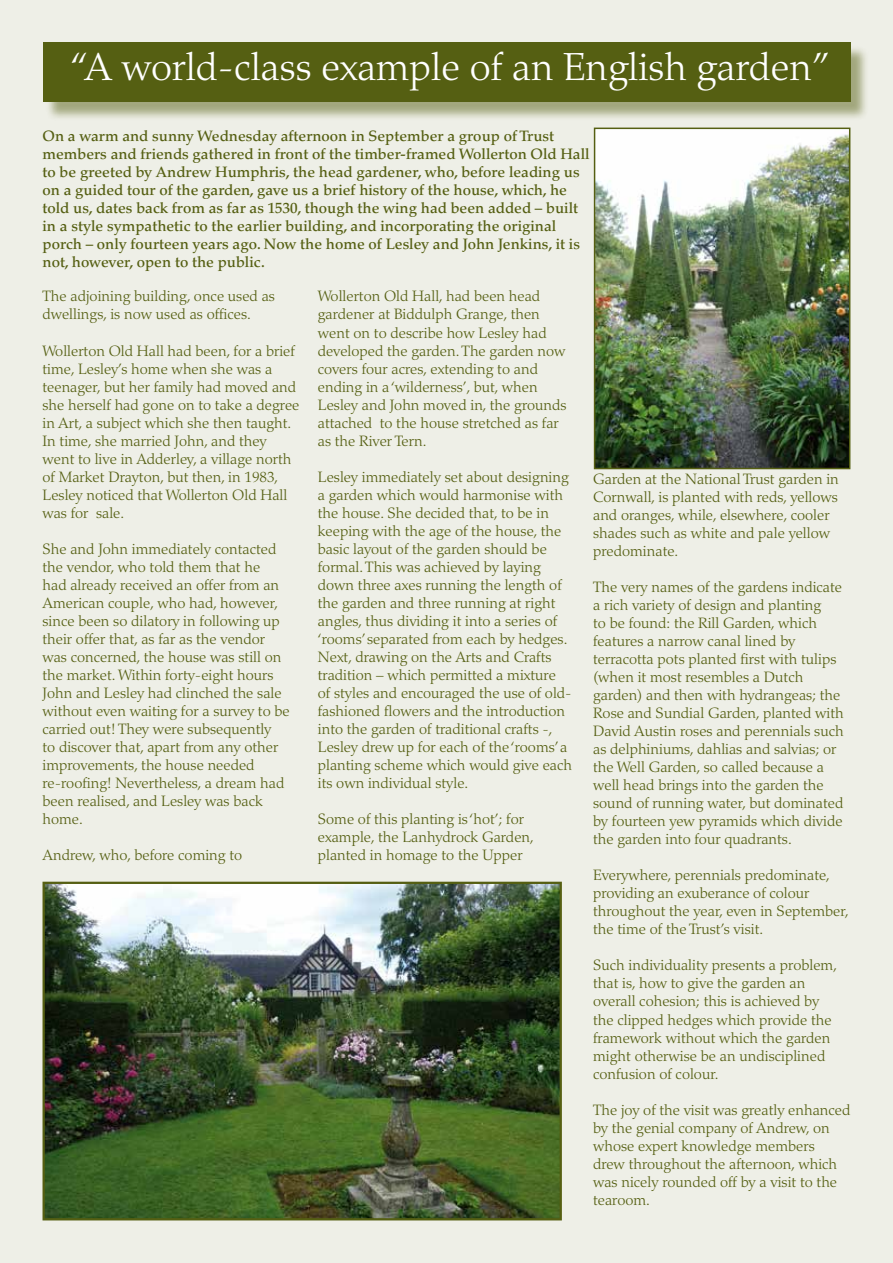
<style>
.page{position:relative;width:893px;height:1263px;background:#eeefe7}
.page>*{position:absolute;margin:0;border:0;box-sizing:border-box;transform-origin:0 0}
.t1{font:300 39px "Palatino";color:#fff}
.t2{font:300 15px/18px "Palatino";color:#555f12}
.t3{font:500 15px/18px "Palatino";color:#555f12}
</style>
<div class="page">
<img style="left:46px;top:885px;width:513px;height:332px">
<div style="left:43px;top:882px;width:519px;height:338px;border:2px solid #555f12"></div>
<img style="left:597px;top:131px;width:250px;height:335px">
<div style="left:594px;top:128px;width:256px;height:341px;border:2px solid #555f12"></div>
<div style="left:45px;top:45px;width:824px;height:76px;background:#555f12;opacity:.5"></div>
<div style="left:43px;top:43px;width:807px;height:59px;background:#555f12"></div>
<h1 class="t1" style="left:70px;top:45px;width:762px">“A world-class example of an English garden”</h1>
<p class="t3" style="left:43px;top:127px;width:549px">On a warm and sunny Wednesday afternoon in September a group of Trust members and friends gathered in front of the timber-framed Wollerton Old Hall to be greeted by Andrew Humphris, the head gardener, who, before leading us on a guided tour of the garden, gave us a brief history of the house, which, he told us, dates back from as far as 1530, though the wing had been added – built in a style sympathetic to the earlier building, and incorporating the original porch – only fourteen years ago. Now the home of Lesley and John Jenkins, it is not, however, open to the public.</p>
<p class="t2" style="left:43px;top:288px;width:234px">The adjoining building, once used as dwellings, is now used as offices.</p>
<p class="t2" style="left:43px;top:342px;width:258px">Wollerton Old Hall had been, for a brief time, Lesley’s home when she was a teenager, but her family had moved and she herself had gone on to take a degree in Art, a subject which she then taught.<br>In time, she married John, and they went to live in Adderley, a village north of Market Drayton, but then, in 1983, Lesley noticed that Wollerton Old Hall was for sale.</p>
<p class="t2" style="left:43px;top:540px;width:249px">She and John immediately contacted the vendor, who told them that he<br>had already received an offer from an American couple, who had, however, since been so dilatory in following up their offer that, as far as the vendor was concerned, the house was still on the market. Within forty-eight hours John and Lesley had clinched the sale without even waiting for a survey to be carried out! They were subsequently<br>to discover that, apart from any other improvements, the house needed re-roofing! Nevertheless, a dream had been realised, and Lesley was back home.</p>
<p class="t2" style="left:43px;top:846px;width:201px">Andrew, who, before coming to</p>
<p class="t2" style="left:318px;top:288px;width:250px">Wollerton Old Hall, had been head gardener at Biddulph Grange, then went on to describe how Lesley had developed the garden. The garden now covers four acres, extending to and ending in a ‘wilderness’, but, when Lesley and John moved in, the grounds attached to the house stretched as far as the River Tern.</p>
<p class="t2" style="left:318px;top:468px;width:256px">Lesley immediately set about designing a garden which would harmonise with the house. She decided that, to be in keeping with the age of the house, the basic layout of the garden should be formal. This was achieved by laying down three axes running the length of the garden and three running at right angles, thus dividing it into a series of ‘rooms’ separated from each by hedges.<br>Next, drawing on the Arts and Crafts tradition – which permitted a mixture<br>of styles and encouraged the use of old&shy;fashioned flowers and the introduction into the garden of traditional crafts -, Lesley drew up for each of the ‘rooms’ a planting scheme which would give each its own individual style.</p>
<p class="t2" style="left:318px;top:810px;width:218px">Some of this planting is ‘hot’; for example, the Lanhydrock Garden, planted in homage to the Upper</p>
<p class="t2" style="left:593px;top:471px;width:247px">Garden at the National Trust garden in Cornwall, is planted with reds, yellows and oranges, while, elsewhere, cooler shades such as white and pale yellow predominate.</p>
<p class="t2" style="left:593px;top:579px;width:252px">The very names of the gardens indicate a rich variety of design and planting<br>to be found: the Rill Garden, which features a narrow canal lined by terracotta pots planted first with tulips (when it most resembles a Dutch garden) and then with hydrangeas; the Rose and Sundial Garden, planted with David Austin roses and perennials such as delphiniums, dahlias and salvias; or the Well Garden, so called because a well head brings into the garden the sound of running water, but dominated by fourteen yew pyramids which divide the garden into four quadrants.</p>
<p class="t2" style="left:593px;top:867px;width:257px">Everywhere, perennials predominate, providing an exuberance of colour throughout the year, even in September, the time of the Trust’s visit.</p>
<p class="t2" style="left:593px;top:957px;width:245px">Such individuality presents a problem, that is, how to give the garden an overall cohesion; this is achieved by the clipped hedges which provide the framework without which the garden might otherwise be an undisciplined confusion of colour.</p>
<p class="t2" style="left:593px;top:1101px;width:259px">The joy of the visit was greatly enhanced by the genial company of Andrew, on whose expert knowledge members drew throughout the afternoon, which was nicely rounded off by a visit to the tearoom.</p>
</div>
